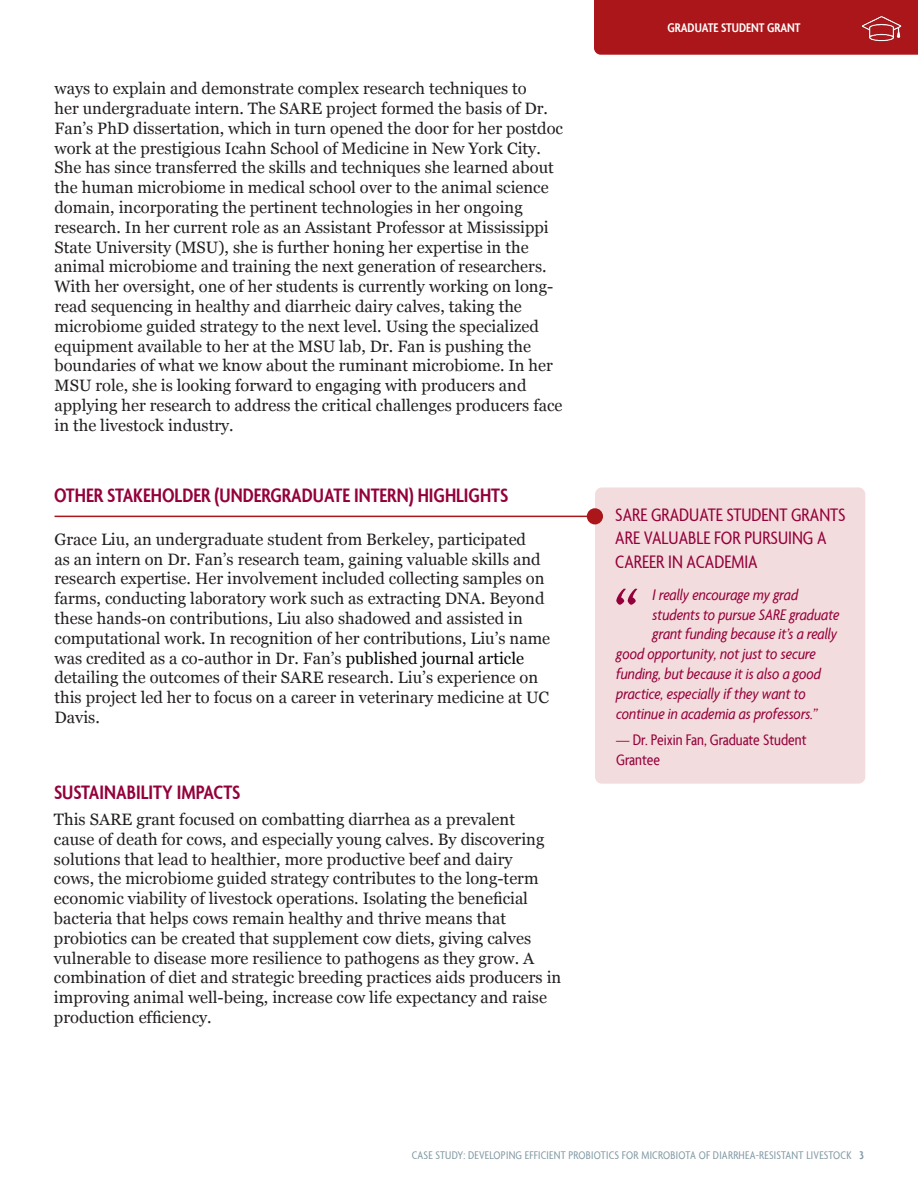
<style>
.page{position:relative;width:918px;height:1188px;background:#fff}
.page>*{position:absolute;margin:0;border:0;box-sizing:border-box;transform-origin:0 0}
.Western_Sidebar_Quote{font:italic condensed 78.6px "Agenda";color:#94003b}
.Western_Heading_1{font:600 condensed 21px "Agenda";color:#94003b}
.SARE_Paragraph{font:600 condensed 21px "Agenda";color:#94003b}
.Sidebar_Heading{font:condensed 19.5px/23.4px "Agenda";color:#94003b}
.SARE_Paragraph-2{font:16.5px/19.8px "Georgia";color:#231f20}
.Western_Sidebar_Quote-2{font:italic condensed 16.5px "Agenda";color:#94003b}
.t1{font:condensed 16.5px/19.8px "Agenda";color:#94003b}
.t2{font:600 condensed 13.5px "Agenda";color:#fff}
.t3{font:condensed 12px "Agenda";letter-spacing:.02em;color:#839aa4}
.s1{color:#000}
.s2{font-weight:600}
</style>
<div class="page">
<div style="left:594px;top:0;width:324px;height:55px;background:#ab161b"></div>
<img style="left:847px;top:0;width:68px;height:55px">
<div style="left:595px;top:487px;width:270px;height:297px;background:#f3dcdd;border-radius:7px"></div>
<hr style="left:55px;top:516px;width:546px;height:1px;background:#ab161b">
<div style="left:587px;top:508px;width:16px;height:16px;background:#ab161b;border-radius:50%"></div>
<p class="SARE_Paragraph-2" style="left:55px;top:79px;width:510px">ways to explain and demonstrate complex research techniques to<br>her undergraduate intern. The SARE project formed the basis of Dr.<br>Fan’s PhD dissertation, which in turn opened the door for her postdoc work at the prestigious Icahn School of Medicine in New York City.<br>She has since transferred the skills and techniques she learned about the human microbiome in medical school over to the animal science domain, incorporating the pertinent technologies in her ongoing research. In her current role as an Assistant Professor at Mississippi State University (MSU), she is further honing her expertise in the animal microbiome and training the next generation of researchers.<br>With her oversight, one of her students is currently working on long&shy;read sequencing in healthy and diarrheic dairy calves, taking the microbiome guided strategy to the next level. Using the specialized equipment available to her at the MSU lab, Dr. Fan is pushing the boundaries of what we know about the ruminant microbiome. In her MSU role, she is looking forward to engaging with producers and applying her research to address the critical challenges producers face in the livestock industry.</p>
<p class="Western_Heading_1" style="left:54px;top:483px;width:456px">OTHER STAKEHOLDER (UNDERGRADUATE INTERN) HIGHLIGHTS</p>
<p class="SARE_Paragraph-2" style="left:55px;top:529px;width:497px">Grace Liu, an undergraduate student from Berkeley, participated<br>as an intern on Dr. Fan’s research team, gaining valuable skills and research expertise. Her involvement included collecting samples on farms, conducting laboratory work such as extracting DNA. Beyond these hands-on contributions, Liu also shadowed and assisted in computational work. In recognition of her contributions, Liu’s name was credited as a co-author in Dr. Fan’s <span class="s1">published journal article </span>detailing the outcomes of their SARE research. Liu’s experience on this project led her to focus on a career in veterinary medicine at UC Davis.</p>
<p class="SARE_Paragraph" style="left:54px;top:780px;width:188px">SUSTAINABILITY IMPACTS</p>
<p class="SARE_Paragraph-2" style="left:54px;top:809px;width:509px">This SARE grant focused on combatting diarrhea as a prevalent<br>cause of death for cows, and especially young calves. By discovering solutions that lead to healthier, more productive beef and dairy<br>cows, the microbiome guided strategy contributes to the long-term economic viability of livestock operations. Isolating the beneficial bacteria that helps cows remain healthy and thrive means that probiotics can be created that supplement cow diets, giving calves vulnerable to disease more resilience to pathogens as they grow. A combination of diet and strategic breeding practices aids producers in improving animal well-being, increase cow life expectancy and raise production efficiency.</p>
<p class="t2" style="left:667px;top:20px;width:135px">GRADUATE STUDENT GRANT</p>
<p class="Sidebar_Heading" style="left:615px;top:503px;width:232px">SARE GRADUATE STUDENT GRANTS<br>ARE VALUABLE FOR PURSUING A<br>CAREER IN ACADEMIA</p>
<p class="Western_Sidebar_Quote" style="left:611px;top:569px;width:26px">“</p>
<p class="Western_Sidebar_Quote-2" style="left:653px;top:585px;width:147px">I really encourage my grad</p>
<p class="Western_Sidebar_Quote-2" style="left:653px;top:605px;width:188px">students to pursue SARE graduate</p>
<p class="Western_Sidebar_Quote-2" style="left:653px;top:625px;width:186px">grant funding because it’s a really</p>
<p class="Western_Sidebar_Quote-2" style="left:616px;top:645px;width:201px">good opportunity, not just to secure</p>
<p class="Western_Sidebar_Quote-2" style="left:616px;top:664px;width:206px">funding, but because it is also a good</p>
<p class="Western_Sidebar_Quote-2" style="left:616px;top:684px;width:191px">practice, especially if they want to</p>
<p class="Western_Sidebar_Quote-2" style="left:616px;top:704px;width:203px">continue in academia as professors.”</p>
<p class="t1" style="left:616px;top:730px;width:192px">— Dr. Peixin Fan, Graduate Student<br>Grantee</p>
<p class="t3" style="left:412px;top:1149px;width:454px">CASE STUDY: DEVELOPING EFFICIENT PROBIOTICS FOR MICROBIOTA OF DIARRHEA-RESISTANT LIVESTOCK <span class="s2">3</span></p>
</div>
